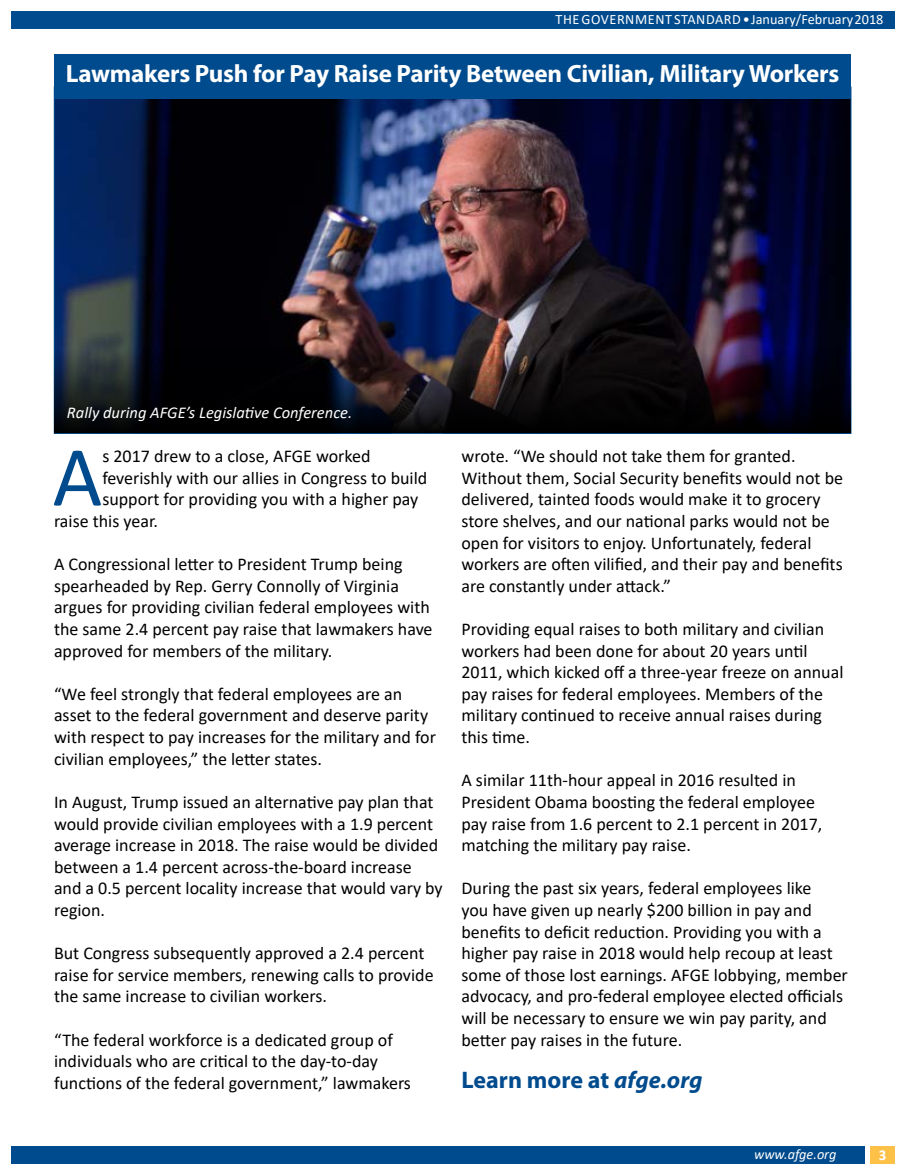
<style>
.page{position:relative;width:905px;height:1175px;background:#fff}
.page>*{position:absolute;margin:0;border:0;box-sizing:border-box;transform-origin:0 0}
.t1{font:86.1px "Calibri";color:#004b8d}
.t2{font:700 25.05px "Myriad Pro";letter-spacing:-.01em;color:#fff}
.t3{font:700 24px "Myriad Pro";color:#004b8d}
.t4{font:18px/21.6px "Calibri";color:#000}
.t5{font:italic 16.5px "Calibri";color:#fff}
.t6{font:700 15px "Calibri";color:#fff}
.t7{font:14.25px "Calibri";letter-spacing:.015em;color:#fff}
.t8{font:italic 14.25px "Calibri";color:#fff}
.s1{font-style:italic}
</style>
<div class="page">
<div style="left:11px;top:1146px;width:853px;height:17px;background:#004b8d"></div>
<div style="left:870px;top:1146px;width:24px;height:17px;background:#fec148"></div>
<img style="left:56px;top:99px;width:793px;height:250px">
<div style="left:54px;top:54px;width:796px;height:45px;background:#004b8d"></div>
<div style="left:11px;top:12px;width:883px;height:17px;background:#004b8d"></div>
<svg style="left:54px;top:349px;width:797px;height:84px;background:#120f15"></svg>
<p class="t7" style="left:551px;top:10px;width:329px">THE GOVERNMENT STANDARD • January/February 2018</p>
<p class="t7" style="left:555px;top:10px;width:329px">THE GOVERNMENT STANDARD • January/February 2018</p>
<h2 class="t2" style="left:66px;top:57px;width:775px">Lawmakers Push for Pay Raise Parity Between Civilian, Military Workers</h2>
<p class="t5" style="left:67px;top:401px;width:287px">Rally during AFGE’s Legislative Conference.</p>
<h1 class="t1" style="left:53px;top:417px;width:51px">A</h1>
<p class="t4" style="left:102px;top:445px;width:270px">s 2017 drew to a close, AFGE worked</p>
<p class="t4" style="left:102px;top:466px;width:326px">feverishly with our allies in Congress to build</p>
<p class="t4" style="left:102px;top:488px;width:317px">support for providing you with a higher pay</p>
<p class="t4" style="left:54px;top:510px;width:105px">raise this year.</p>
<p class="t4" style="left:54px;top:553px;width:380px">A Congressional letter to President Trump being spearheaded by Rep. Gerry Connolly of Virginia argues for providing civilian federal employees with the same 2.4 percent pay raise that lawmakers have approved for members of the military.</p>
<p class="t4" style="left:54px;top:682px;width:383px">“We feel strongly that federal employees are an asset to the federal government and deserve parity with respect to pay increases for the military and for civilian employees,” the letter states.</p>
<p class="t4" style="left:54px;top:790px;width:390px">In August, Trump issued an alternative pay plan that would provide civilian employees with a 1.9 percent average increase in 2018. The raise would be divided between a 1.4 percent across-the-board increase and a 0.5 percent locality increase that would vary by region.</p>
<p class="t4" style="left:54px;top:942px;width:381px">But Congress subsequently approved a 2.4 percent raise for service members, renewing calls to provide the same increase to civilian workers.</p>
<p class="t4" style="left:54px;top:1028px;width:358px">“The federal workforce is a dedicated group of individuals who are critical to the day-to-day functions of the federal government,” lawmakers</p>
<p class="t4" style="left:461px;top:445px;width:383px">wrote. “We should not take them for granted.<br>Without them, Social Security benefits would not be delivered, tainted foods would make it to grocery store shelves, and our national parks would not be open for visitors to enjoy. Unfortunately, federal workers are often vilified, and their pay and benefits are constantly under attack.”</p>
<p class="t4" style="left:461px;top:618px;width:383px">Providing equal raises to both military and civilian workers had been done for about 20 years until 2011, which kicked off a three-year freeze on annual pay raises for federal employees. Members of the military continued to receive annual raises during this time.</p>
<p class="t4" style="left:461px;top:769px;width:362px">A similar 11th-hour appeal in 2016 resulted in President Obama boosting the federal employee pay raise from 1.6 percent to 2.1 percent in 2017, matching the military pay raise.</p>
<p class="t4" style="left:461px;top:877px;width:388px">During the past six years, federal employees like<br>you have given up nearly $200 billion in pay and benefits to deficit reduction. Providing you with a higher pay raise in 2018 would help recoup at least some of those lost earnings. AFGE lobbying, member advocacy, and pro-federal employee elected officials will be necessary to ensure we win pay parity, and better pay raises in the future.</p>
<h3 class="t3" style="left:461px;top:1064px;width:242px">Learn more at <span class="s1">afge.org</span></h3>
<p class="t8" style="left:754px;top:1144px;width:84px">www.afge.org</p>
<p class="t6" style="left:878px;top:1143px;width:9px">3</p>
</div>
